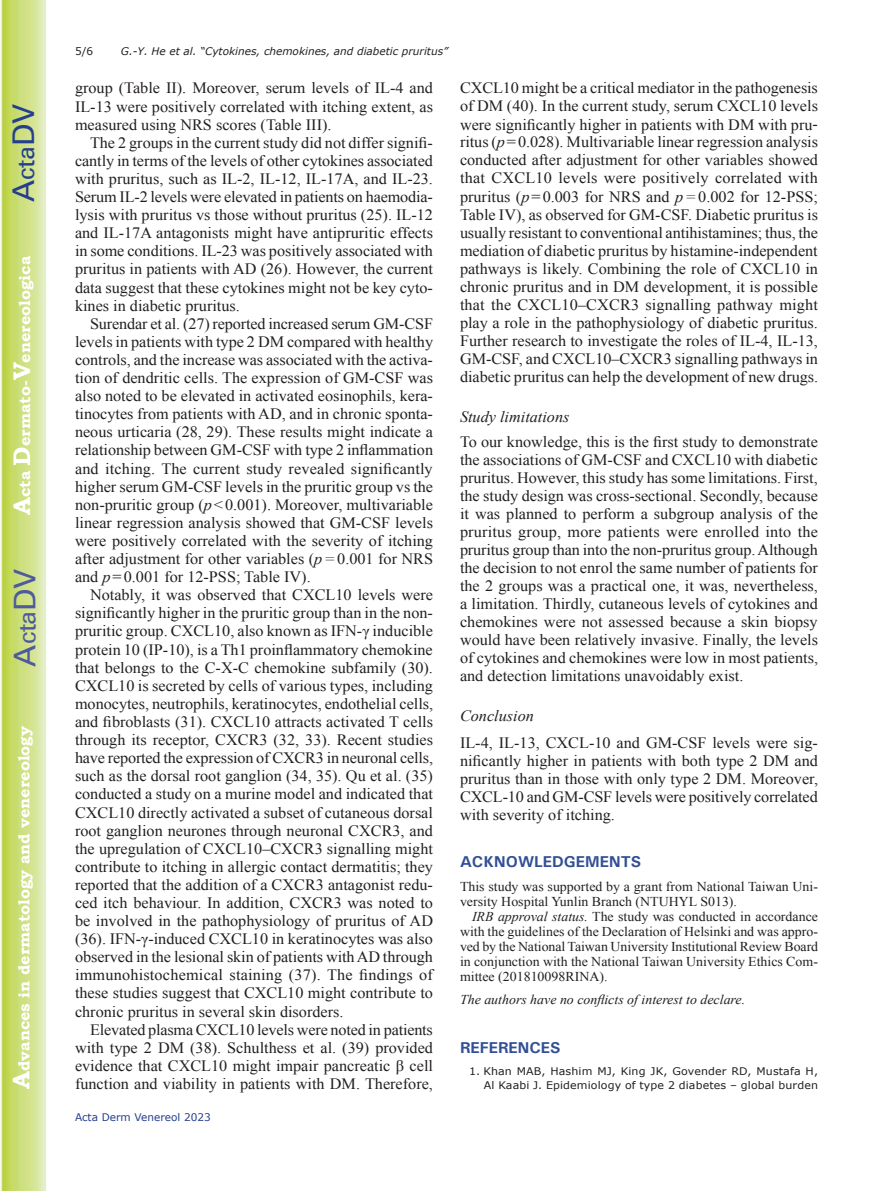
<style>
.page{position:relative;width:893px;height:1191px;background:#fff}
.page>*{position:absolute;margin:0;border:0;box-sizing:border-box;transform-origin:0 0}
.t1{font:30px "Univers";color:#4d5a9e}
.t2{font:30px "Univers";color:#253f8e}
.t3{font:15.75px/18.1px "Times New Roman";color:#231f20;text-align:justify}
.t4{font:700 15.75px "Bookman Old Style";color:#fff}
.t5{font:italic 15.75px "Times New Roman";color:#231f20}
.t6{font:700 15.75px "Univers";color:#324f95}
.t7{font:13.5px/15px "Times New Roman";color:#231f20}
.t8{font:italic 13.5px "Times New Roman";color:#231f20}
.t9{font:10.5px/13.5px "Verdana";letter-spacing:.01em;color:#231f20;text-align:right;scale:1.05 1}
.t10{font:italic 10.5px "Verdana";color:#231f20}
.t11{font:10.5px "Verdana";color:#253f8e}
.t12{font:10.5px "Verdana";letter-spacing:.01em;color:#231f20}
.s1{font-size:24px}
.s2{font-style:italic}
</style>
<div class="page">
<svg style="left:1px;top:0;width:45px;height:1191px;background:#cfe084"></svg>
<h1 class="t2" style="left:6px;top:202px;width:100px;rotate:-90deg">A<span class="s1">cta</span>DV</h1>
<p class="t4" style="left:15px;top:515px;width:260px;rotate:-90deg"><span class="s1">A</span>cta <span class="s1">D</span>ermato-<span class="s1">V</span>enereologica</p>
<h1 class="t1" style="left:7px;top:666px;width:100px;rotate:-90deg">A<span class="s1">cta</span>DV</h1>
<p class="t4" style="left:15px;top:1088px;width:364px;rotate:-90deg"><span class="s1">A</span>dvances in dermatology and venereology</p>
<p class="t12" style="left:75px;top:44px;width:20px">5/6</p>
<p class="t10" style="left:121px;top:44px;width:329px">G.-Y. He et al. “Cytokines, chemokines, and diabetic pruritus”</p>
<p class="t3" style="left:75px;top:79px;width:359px">group (Table II). Moreover, serum levels of IL-4 and IL-13 were positively correlated with itching extent, as measured using NRS scores (Table III).</p>
<p class="t3" style="left:75px;top:133px;width:359px;text-indent:15px">The 2 groups in the current study did not differ signifi&shy;cantly in terms of the levels of other cytokines associated with pruritus, such as IL-2, IL-12, IL-17A, and IL-23.<br>Serum IL-2 levels were elevated in patients on haemodia&shy;lysis with pruritus vs those without pruritus (25). IL-12 and IL-17A antagonists might have antipruritic effects in some conditions. IL-23 was positively associated with pruritus in patients with AD (26). However, the current data suggest that these cytokines might not be key cyto&shy;kines in diabetic pruritus.</p>
<p class="t3" style="left:75px;top:314px;width:360px;text-indent:15px">Surendar et al. (27) reported increased serum GM-CSF levels in patients with type 2 DM compared with healthy controls, and the increase was associated with the activa&shy;tion of dendritic cells. The expression of GM-CSF was also noted to be elevated in activated eosinophils, kera&shy;tinocytes from patients with AD, and in chronic sponta&shy;neous urticaria (28, 29). These results might indicate a relationship between GM-CSF with type 2 inflammation and itching. The current study revealed significantly higher serum GM-CSF levels in the pruritic group vs the non-pruritic group (<span class="s2">p</span>&lt;0.001). Moreover, multivariable linear regression analysis showed that GM-CSF levels were positively correlated with the severity of itching after adjustment for other variables (<span class="s2">p=</span>0.001 for NRS and <span class="s2">p</span>=0.001 for 12-PSS; Table IV).</p>
<p class="t3" style="left:75px;top:585px;width:360px;text-indent:15px">Notably, it was observed that CXCL10 levels were significantly higher in the pruritic group than in the non&shy;pruritic group. CXCL10, also known as IFN-γ inducible protein 10 (IP-10), is a Th1 proinflammatory chemokine that belongs to the C-X-C chemokine subfamily (30).<br>CXCL10 is secreted by cells of various types, including monocytes, neutrophils, keratinocytes, endothelial cells, and fibroblasts (31). CXCL10 attracts activated T cells through its receptor, CXCR3 (32, 33). Recent studies have reported the expression of CXCR3 in neuronal cells, such as the dorsal root ganglion (34, 35). Qu et al. (35) conducted a study on a murine model and indicated that CXCL10 directly activated a subset of cutaneous dorsal root ganglion neurones through neuronal CXCR3, and the upregulation of CXCL10–CXCR3 signalling might contribute to itching in allergic contact dermatitis; they reported that the addition of a CXCR3 antagonist redu&shy;ced itch behaviour. In addition, CXCR3 was noted to be involved in the pathophysiology of pruritus of AD (36). IFN-γ-induced CXCL10 in keratinocytes was also observed in the lesional skin of patients with AD through immunohistochemical staining (37). The findings of these studies suggest that CXCL10 might contribute to chronic pruritus in several skin disorders.</p>
<p class="t3" style="left:75px;top:1020px;width:360px;text-indent:15px">Elevated plasma CXCL10 levels were noted in patients with type 2 DM (38). Schulthess et al. (39) provided evidence that CXCL10 might impair pancreatic β cell function and viability in patients with DM. Therefore,</p>
<p class="t11" style="left:75px;top:1110px;width:137px">Acta Derm Venereol 2023</p>
<p class="t3" style="left:460px;top:79px;width:360px">CXCL10 might be a critical mediator in the pathogenesis of DM (40). In the current study, serum CXCL10 levels were significantly higher in patients with DM with pru&shy;ritus (<span class="s2">p</span>=0.028). Multivariable linear regression analysis conducted after adjustment for other variables showed that CXCL10 levels were positively correlated with pruritus (<span class="s2">p</span>=0.003 for NRS and <span class="s2">p=</span>0.002 for 12-PSS; Table IV), as observed for GM-CSF. Diabetic pruritus is usually resistant to conventional antihistamines; thus, the mediation of diabetic pruritus by histamine-independent pathways is likely. Combining the role of CXCL10 in chronic pruritus and in DM development, it is possible that the CXCL10–CXCR3 signalling pathway might play a role in the pathophysiology of diabetic pruritus.<br>Further research to investigate the roles of IL-4, IL-13, GM-CSF, and CXCL10–CXCR3 signalling pathways in diabetic pruritus can help the development of new drugs.</p>
<p class="t5" style="left:460px;top:405px;width:111px">Study limitations</p>
<p class="t3" style="left:460px;top:432px;width:360px">To our knowledge, this is the first study to demonstrate the associations of GM-CSF and CXCL10 with diabetic pruritus. However, this study has some limitations. First, the study design was cross-sectional. Secondly, because it was planned to perform a subgroup analysis of the pruritus group, more patients were enrolled into the pruritus group than into the non-pruritus group. Although the decision to not enrol the same number of patients for the 2 groups was a practical one, it was, nevertheless, a limitation. Thirdly, cutaneous levels of cytokines and chemokines were not assessed because a skin biopsy would have been relatively invasive. Finally, the levels of cytokines and chemokines were low in most patients, and detection limitations unavoidably exist.</p>
<p class="t5" style="left:460px;top:705px;width:75px">Conclusion</p>
<p class="t3" style="left:460px;top:733px;width:360px">IL-4, IL-13, CXCL-10 and GM-CSF levels were sig&shy;nificantly higher in patients with both type 2 DM and pruritus than in those with only type 2 DM. Moreover, CXCL-10 and GM-CSF levels were positively correlated with severity of itching.</p>
<p class="t6" style="left:460px;top:852px;width:183px">ACKNOWLEDGEMENTS</p>
<p class="t7" style="left:460px;top:879px;width:359px">This study was supported by a grant from National Taiwan Uni&shy;versity Hospital Yunlin Branch (NTUHYL S013).</p>
<p class="t7" style="left:460px;top:909px;width:360px;text-align:justify;text-indent:12px"><span class="s2">IRB approval status.</span> The study was conducted in accordance with the guidelines of the Declaration of Helsinki and was appro&shy;ved by the National Taiwan University Institutional Review Board in conjunction with the National Taiwan University Ethics Com&shy;mittee (201810098RINA).</p>
<p class="t8" style="left:460px;top:990px;width:287px">The authors have no conflicts of interest to declare.</p>
<p class="t6" style="left:460px;top:1037px;width:102px">REFERENCES</p>
<p class="t9" style="left:469px;top:1065px;width:334px">1. Khan MAB, Hashim MJ, King JK, Govender RD, Mustafa H,<br>Al Kaabi J. Epidemiology of type 2 diabetes – global burden</p>
</div>
